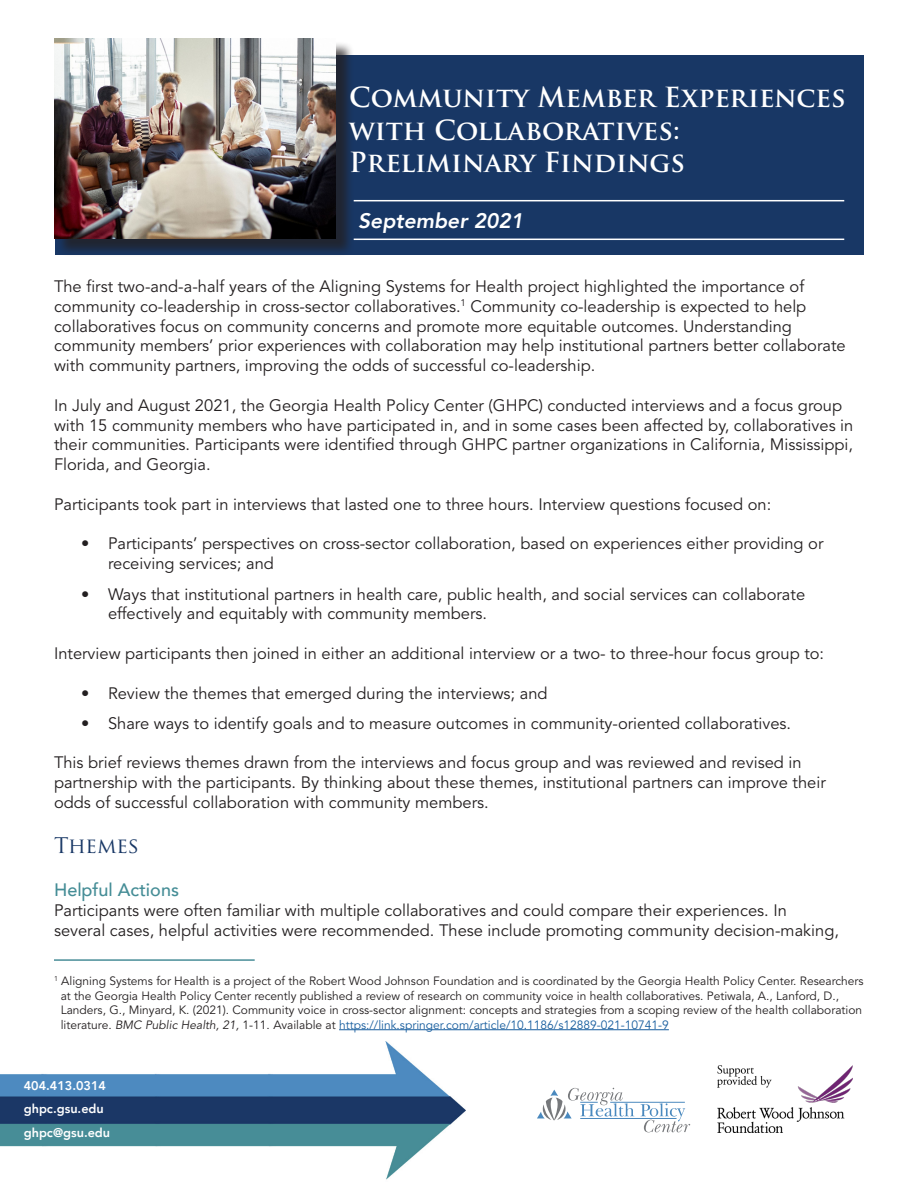
<style>
.page{position:relative;width:918px;height:1188px;background:#fff}
.page>*{position:absolute;margin:0;border:0;box-sizing:border-box;transform-origin:0 0}
.t1{font:700 27px/32.4px "Trajan Pro";color:#fff}
.t2{font:italic 800 21px "Avenir";color:#fff}
.t3{font:21px "Trajan Pro";color:#183765}
.Second_Level_Header{font:500 18px "Avenir";color:#458d96}
.Body{font:16.5px/19.8px "Avenir LT Std";color:#231f20}
.t4{font:800 12.6px "Avenir";color:#fff}
.Body-2{font:12px/14.4px "Avenir LT Std";color:#231f20}
.s1{font-style:italic}
.s2{color:#175d9e}
</style>
<div class="page">
<img style="left:0;top:1041px;width:466px;height:139px">
<img style="left:717px;top:1065px;width:135px;height:67px">
<svg style="left:641px;top:1103px;width:49px;height:29px"></svg>
<svg style="left:537px;top:1088px;width:97px;height:33px"></svg>
<hr style="left:610px;top:1102px;width:75px;height:1px;background:#4a89be">
<hr style="left:580px;top:1118px;width:97px;height:1px;background:#4a89be">
<div style="left:55px;top:55px;width:809px;height:200px;background:#183765"></div>
<div style="left:57px;top:41px;width:297px;height:216px;background:#231f20;opacity:.75"></div>
<img style="left:54px;top:39px;width:282px;height:200px">
<hr style="left:354px;top:200px;width:490px;height:1px;background:#fff">
<hr style="left:354px;top:239px;width:490px;height:1px;background:#fff">
<hr style="left:54px;top:959px;width:201px;height:2px;background:#498d98">
<hr style="left:339px;top:1029px;width:330px;height:1px;background:#175d9e">
<p class="t1" style="left:349px;top:82px;width:498px">Community Member Experiences with Collaboratives:</p>
<p class="t1" style="left:349px;top:146px;width:338px">Preliminary Findings</p>
<p class="t2" style="left:358px;top:209px;width:167px">September 2021</p>
<p class="Body" style="left:54px;top:277px;width:793px">The first two-and-a-half years of the Aligning Systems for Health project highlighted the importance of community co-leadership in cross-sector collaboratives.<sup>1</sup> Community co-leadership is expected to help collaboratives focus on community concerns and promote more equitable outcomes. Understanding community members’ prior experiences with collaboration may help institutional partners better collaborate with community partners, improving the odds of successful co-leadership.</p>
<p class="Body" style="left:54px;top:396px;width:801px">In July and August 2021, the Georgia Health Policy Center (GHPC) conducted interviews and a focus group with 15 community members who have participated in, and in some cases been affected by, collaboratives in their communities. Participants were identified through GHPC partner organizations in California, Mississippi, Florida, and Georgia.</p>
<p class="Body" style="left:54px;top:495px;width:719px">Participants took part in interviews that lasted one to three hours. Interview questions focused on:</p>
<p class="Body" style="left:108px;top:534px;width:717px;text-indent:-27px">• Participants’ perspectives on cross-sector collaboration, based on experiences either providing or receiving services; and</p>
<p class="Body" style="left:108px;top:584px;width:699px;text-indent:-27px">• Ways that institutional partners in health care, public health, and social services can collaborate effectively and equitably with community members.</p>
<p class="Body" style="left:54px;top:644px;width:772px">Interview participants then joined in either an additional interview or a two- to three-hour focus group to:</p>
<p class="Body" style="left:81px;top:683px;width:468px">• Review the themes that emerged during the interviews; and</p>
<p class="Body" style="left:81px;top:714px;width:712px">• Share ways to identify goals and to measure outcomes in community-oriented collaboratives.</p>
<p class="Body" style="left:54px;top:753px;width:773px">This brief reviews themes drawn from the interviews and focus group and was reviewed and revised in partnership with the participants. By thinking about these themes, institutional partners can improve their odds of successful collaboration with community members.</p>
<p class="t3" style="left:54px;top:832px;width:87px">Themes</p>
<p class="Second_Level_Header" style="left:54px;top:874px;width:127px">Helpful Actions</p>
<p class="Body" style="left:54px;top:901px;width:787px">Participants were often familiar with multiple collaboratives and could compare their experiences. In several cases, helpful activities were recommended. These include promoting community decision-making,</p>
<p class="Body-2" style="left:61px;top:974px;width:805px;text-indent:-7px"><sup>1</sup> Aligning Systems for Health is a project of the Robert Wood Johnson Foundation and is coordinated by the Georgia Health Policy Center. Researchers at the Georgia Health Policy Center recently published a review of research on community voice in health collaboratives. Petiwala, A., Lanford, D., Landers, G., Minyard, K. (2021). Community voice in cross-sector alignment: concepts and strategies from a scoping review of the health collaboration literature. <span class="s1">BMC Public Health, 21,</span> 1-11. Available at <span class="s2">https://link.springer.com/article/10.1186/s12889-021-10741-9</span></p>
<p class="t4" style="left:24px;top:1076px;width:84px">404.413.0314</p>
<p class="t4" style="left:24px;top:1098px;width:82px">ghpc.gsu.edu</p>
<p class="t4" style="left:24px;top:1122px;width:88px">ghpc@gsu.edu</p>
</div>
